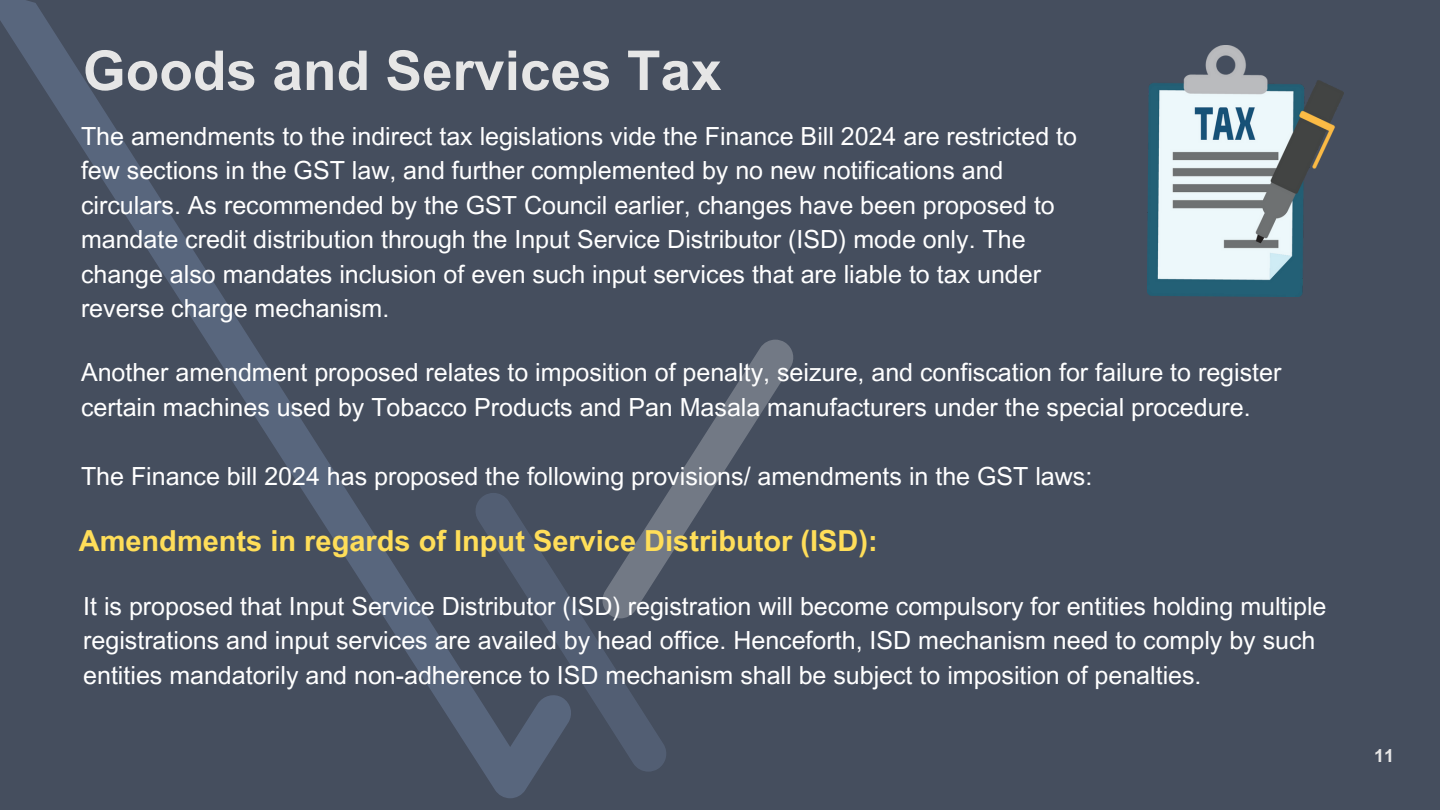
<style>
.page{position:relative;width:1440px;height:810px;background:#454e5e}
.page>*{position:absolute;margin:0;border:0;box-sizing:border-box;transform-origin:0 0}
.t1{font:700 55px "Arial MT Pro";color:#e6e6e6}
.t2{font:700 29px "Arial MT Pro";color:#ffde59}
.t3{font:25px/34.5px "Arial MT Pro";color:#fff}
.t4{font:700 18px "Arial MT Pro";color:#e6e6e6}
</style>
<div class="page">
<svg style="left:0;top:0;width:537px;height:798px"></svg>
<svg style="left:668px;top:340px;width:125px;height:219px"></svg>
<svg style="left:475px;top:493px;width:193px;height:279px"></svg>
<img style="left:1147px;top:46px;width:197px;height:250px">
<p class="t1" style="left:83px;top:50px;width:640px">Goods and Services Tax</p>
<h1 class="t3" style="left:81px;top:122px;width:998px">The amendments to the indirect tax legislations vide the Finance Bill 2024 are restricted to few sections in the GST law, and further complemented by no new notifications and circulars. As recommended by the GST Council earlier, changes have been proposed to mandate credit distribution through the Input Service Distributor (ISD) mode only. The change also mandates inclusion of even such input services that are liable to tax under reverse charge mechanism.</h1>
<p class="t3" style="left:81px;top:358px;width:1202px">Another amendment proposed relates to imposition of penalty, seizure, and confiscation for failure to register certain machines used by Tobacco Products and Pan Masala manufacturers under the special procedure.</p>
<p class="t3" style="left:81px;top:462px;width:1013px">The Finance bill 2024 has proposed the following provisions/ amendments in the GST laws:</p>
<p class="t2" style="left:79px;top:530px;width:801px">Amendments in regards of Input Service Distributor (ISD):</p>
<h2 class="t3" style="left:83px;top:592px;width:1245px">It is proposed that Input Service Distributor (ISD) registration will become compulsory for entities holding multiple registrations and input services are availed by head office. Henceforth, ISD mechanism need to comply by such entities mandatorily and non-adherence to ISD mechanism shall be subject to imposition of penalties.</h2>
<p class="t4" style="left:1374px;top:749px;width:22px">11</p>
</div>
